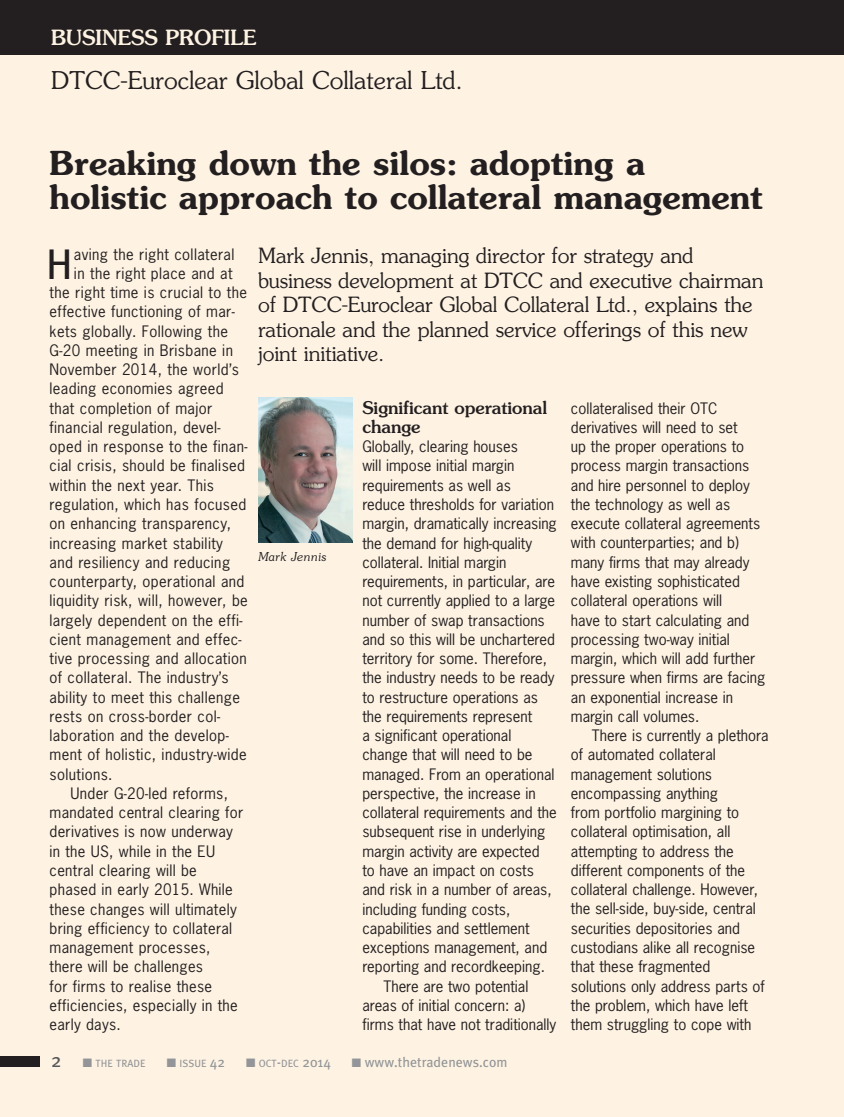
<style>
.page{position:relative;width:844px;height:1117px;background:#fff}
.page>*{position:absolute;margin:0;border:0;box-sizing:border-box;transform-origin:0 0}
.t1{font:42.88px "Meta Plus";color:#231f20}
.t2{font:600 32.9px/34.6px "Souvenir";color:#231f20}
.t3{font:300 24.5px "Souvenir";color:#231f20}
.t4{font:300 21px/24.5px "Souvenir";letter-spacing:-.005em;color:#231f20}
.t5{font:500 21px "Souvenir";color:#fef3e3}
.t6{font:500 17.5px/19.2px "Souvenir";color:#231f20}
.t7{font:14.88px/19.2px "News Gothic";color:#231f20}
.t8{font:14.88px "News Gothic";letter-spacing:.025em;color:#231f20}
.t9{font:14.88px "News Gothic";letter-spacing:.02em;color:#231f20}
.t10{font:14px "Meta Plus";color:#939598}
.t11{font:italic 300 12.25px "Souvenir";color:#231f20}
.t12{font:10.5px "Meta Plus";color:#939598}
.s1{font-size:19.25px;color:#57585a}
.s2{font-size:14px}
</style>
<div class="page">
<div style="left:0;top:45px;width:843px;height:1071px;background:#fef3e3"></div>
<img style="left:258px;top:397px;width:94px;height:145px">
<div style="left:0;top:0;width:843px;height:55px;background:#231f20"></div>
<div style="left:0;top:1055px;width:40px;height:11px;background:#231f20"></div>
<h3 class="t5" style="left:51px;top:24px;width:206px">BUSINESS PROFILE</h3>
<h3 class="t3" style="left:51px;top:65px;width:413px">DTCC-Euroclear Global Collateral Ltd.</h3>
<h2 class="t2" style="left:50px;top:145px;width:714px">Breaking down the silos: adopting a holistic approach to collateral management</h2>
<h1 class="t1" style="left:46px;top:239px;width:29px">H</h1>
<p class="t8" style="left:74px;top:244px;width:162px">aving the right collateral</p>
<p class="t8" style="left:74px;top:263px;width:160px">in the right place and at</p>
<p class="t8" style="left:50px;top:283px;width:199px">the right time is crucial to the</p>
<p class="t8" style="left:50px;top:302px;width:187px">effective functioning of mar-</p>
<p class="t8" style="left:50px;top:321px;width:180px">kets globally. Following the</p>
<p class="t8" style="left:50px;top:340px;width:185px">G-20 meeting in Brisbane in</p>
<p class="t8" style="left:50px;top:360px;width:191px">November 2014, the world’s</p>
<p class="t8" style="left:50px;top:379px;width:175px">leading economies agreed</p>
<p class="t8" style="left:50px;top:398px;width:164px">that completion of major</p>
<p class="t8" style="left:50px;top:417px;width:173px">financial regulation, devel-</p>
<p class="t8" style="left:50px;top:437px;width:199px">oped in response to the finan-</p>
<p class="t8" style="left:50px;top:456px;width:197px">cial crisis, should be finalised</p>
<p class="t8" style="left:50px;top:475px;width:166px">within the next year. This</p>
<p class="t8" style="left:50px;top:494px;width:198px">regulation, which has focused</p>
<p class="t8" style="left:50px;top:514px;width:183px">on enhancing transparency,</p>
<p class="t8" style="left:50px;top:533px;width:175px">increasing market stability</p>
<p class="t8" style="left:50px;top:552px;width:182px">and resiliency and reducing</p>
<p class="t8" style="left:50px;top:571px;width:196px">counterparty, operational and</p>
<p class="t8" style="left:50px;top:591px;width:200px">liquidity risk, will, however, be</p>
<p class="t8" style="left:50px;top:610px;width:194px">largely dependent on the effi-</p>
<p class="t8" style="left:50px;top:629px;width:193px">cient management and effec-</p>
<p class="t8" style="left:50px;top:648px;width:198px">tive processing and allocation</p>
<p class="t8" style="left:50px;top:668px;width:181px">of collateral. The industry’s</p>
<p class="t8" style="left:50px;top:687px;width:192px">ability to meet this challenge</p>
<p class="t8" style="left:50px;top:706px;width:172px">rests on cross-border col-</p>
<p class="t8" style="left:50px;top:725px;width:181px">laboration and the develop-</p>
<p class="t8" style="left:50px;top:745px;width:198px">ment of holistic, industry-wide</p>
<p class="t8" style="left:50px;top:764px;width:64px">solutions.</p>
<p class="t9" style="left:71px;top:783px;width:159px">Under G-20-led reforms,</p>
<p class="t9" style="left:50px;top:802px;width:195px">mandated central clearing for</p>
<p class="t9" style="left:50px;top:822px;width:185px">derivatives is now underway</p>
<p class="t9" style="left:50px;top:841px;width:167px">in the US, while in the EU</p>
<p class="t9" style="left:50px;top:860px;width:149px">central clearing will be</p>
<p class="t9" style="left:50px;top:879px;width:185px">phased in early 2015. While</p>
<p class="t9" style="left:50px;top:899px;width:189px">these changes will ultimately</p>
<p class="t9" style="left:50px;top:918px;width:184px">bring efficiency to collateral</p>
<p class="t9" style="left:50px;top:937px;width:162px">management processes,</p>
<p class="t9" style="left:50px;top:956px;width:155px">there will be challenges</p>
<p class="t9" style="left:50px;top:976px;width:164px">for firms to realise these</p>
<p class="t9" style="left:50px;top:995px;width:190px">efficiencies, especially in the</p>
<p class="t9" style="left:50px;top:1014px;width:73px">early days.</p>
<h3 class="t4" style="left:258px;top:243px;width:506px">Mark Jennis, managing director for strategy and business development at DTCC and executive chairman of DTCC-Euroclear Global Collateral Ltd., explains the rationale and the planned service offerings of this new joint initiative.</h3>
<p class="t11" style="left:258px;top:549px;width:70px">Mark Jennis</p>
<p class="t6" style="left:362px;top:397px;width:186px">Significant operational change</p>
<p class="t7" style="left:362px;top:437px;width:157px">Globally, clearing houses</p>
<p class="t7" style="left:362px;top:456px;width:153px">will impose initial margin</p>
<p class="t7" style="left:362px;top:475px;width:150px">requirements as well as</p>
<p class="t7" style="left:362px;top:494px;width:193px">reduce thresholds for variation</p>
<p class="t7" style="left:362px;top:513px;width:196px">margin, dramatically increasing</p>
<p class="t7" style="left:362px;top:533px;width:171px">the demand for high-quality</p>
<p class="t7" style="left:362px;top:552px;width:145px">collateral. Initial margin</p>
<p class="t7" style="left:362px;top:571px;width:194px">requirements, in particular, are</p>
<p class="t7" style="left:362px;top:590px;width:194px">not currently applied to a large</p>
<p class="t7" style="left:362px;top:610px;width:184px">number of swap transactions</p>
<p class="t7" style="left:362px;top:629px;width:194px">and so this will be unchartered</p>
<p class="t7" style="left:362px;top:648px;width:186px">territory for some. Therefore,</p>
<p class="t7" style="left:362px;top:667px;width:194px">the industry needs to be ready</p>
<p class="t7" style="left:362px;top:687px;width:177px">to restructure operations as</p>
<p class="t7" style="left:362px;top:706px;width:171px">the requirements represent</p>
<p class="t7" style="left:362px;top:725px;width:150px">a significant operational</p>
<p class="t7" style="left:362px;top:744px;width:171px">change that will need to be</p>
<p class="t7" style="left:362px;top:764px;width:193px">managed. From an operational</p>
<p class="t7" style="left:362px;top:783px;width:175px">perspective, the increase in</p>
<p class="t7" style="left:362px;top:802px;width:196px">collateral requirements and the</p>
<p class="t7" style="left:362px;top:821px;width:184px">subsequent rise in underlying</p>
<p class="t7" style="left:362px;top:841px;width:179px">margin activity are expected</p>
<p class="t7" style="left:362px;top:860px;width:173px">to have an impact on costs</p>
<p class="t7" style="left:362px;top:879px;width:191px">and risk in a number of areas,</p>
<p class="t7" style="left:362px;top:898px;width:149px">including funding costs,</p>
<p class="t7" style="left:362px;top:918px;width:169px">capabilities and settlement</p>
<p class="t7" style="left:362px;top:937px;width:186px">exceptions management, and</p>
<p class="t7" style="left:362px;top:956px;width:184px">reporting and recordkeeping.</p>
<p class="t7" style="left:383px;top:975px;width:146px">There are two potential</p>
<p class="t7" style="left:362px;top:995px;width:164px">areas of initial concern: a)</p>
<p class="t7" style="left:362px;top:1014px;width:195px">firms that have not traditionally</p>
<p class="t7" style="left:570px;top:398px;width:196px">collateralised their OTC derivatives will need to set<br>up the proper operations to process margin transactions and hire personnel to deploy the technology as well as execute collateral agreements with counterparties; and b) many firms that may already have existing sophisticated collateral operations will<br>have to start calculating and processing two-way initial margin, which will add further pressure when firms are facing an exponential increase in margin call volumes.</p>
<p class="t7" style="left:570px;top:725px;width:199px;text-indent:21px">There is currently a plethora of automated collateral management solutions encompassing anything<br>from portfolio margining to collateral optimisation, all attempting to address the different components of the collateral challenge. However, the sell-side, buy-side, central securities depositories and custodians alike all recognise that these fragmented solutions only address parts of the problem, which have left them struggling to cope with</p>
<p class="t12" style="left:51px;top:1057px;width:96px"><span class="s1">2</span> ■ THE TRADE</p>
<p class="t12" style="left:167px;top:1057px;width:60px">■ ISSUE <span class="s2">42</span></p>
<p class="t12" style="left:246px;top:1057px;width:86px">■ OCT<span class="s2">-</span>DEC <span class="s2">2014</span></p>
<p class="t10" style="left:352px;top:1054px;width:157px">■ www.thetradenews.com</p>
</div>
